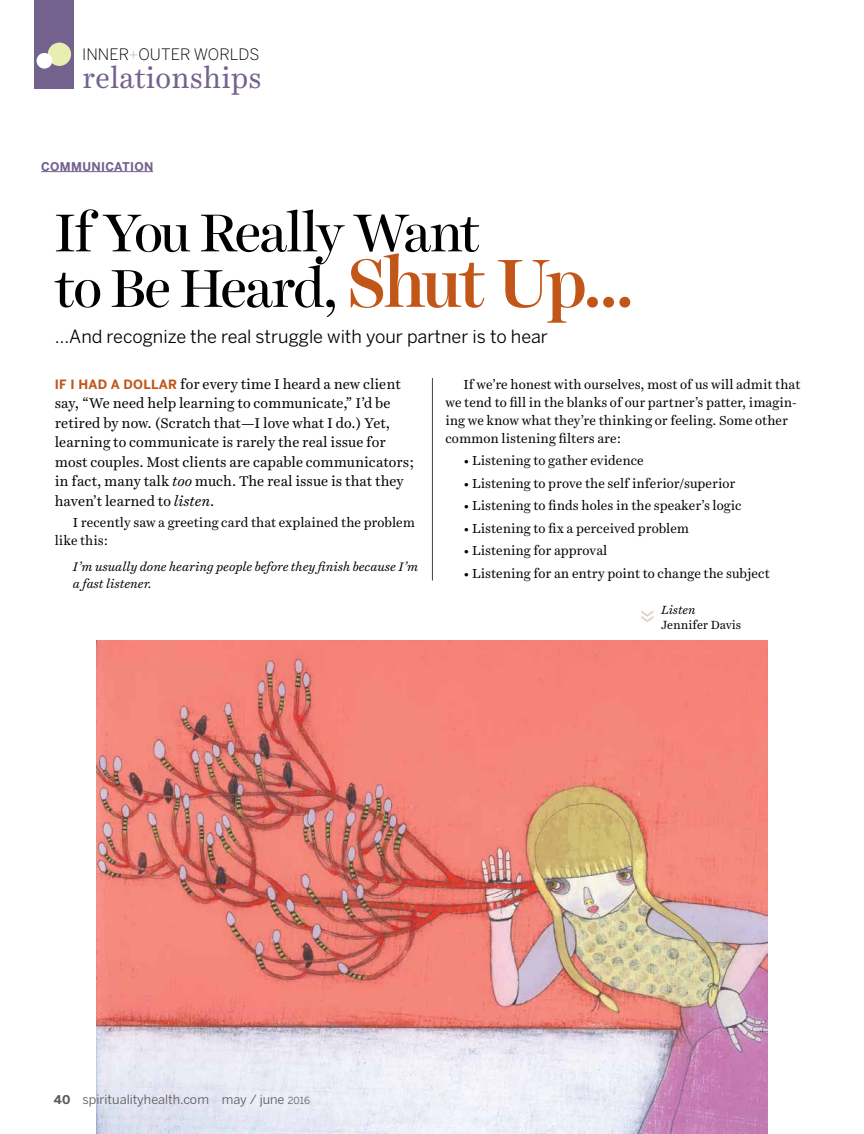
<style>
.page{position:relative;width:864px;height:1134px;background:#fff}
.page>*{position:absolute;margin:0;border:0;box-sizing:border-box;transform-origin:0 0}
.t1{font:54px/55.5px "Harriet Display";letter-spacing:-.03em;color:#000}
.t2{font:29.25px "Harriet Text";color:#73628d}
.t3{font:18px "Benton Sans";color:#000}
.t4{font:300 15.6px "Benton Sans";color:#000}
.t5{font:14.25px/19.5px "Harriet Text";color:#000}
.t6{font:13.2px/18px "Harriet Text";color:#000}
.t7{font:12.75px "Benton Sans";color:#58595b}
.t8{font:italic 12.45px/17.2px "Harriet Text";color:#000}
.t9{font:700 12px "Benton Sans";letter-spacing:.03em;color:#73628d}
.t10{font:12px "Harriet Text";color:#000}
.t11{font:italic 12px "Harriet Text";color:#000}
.s1{color:#bcbec0}
.s2{font-weight:500;font-size:69px;color:#c25618}
.s3{font-family:"Benton Sans";font-weight:700;font-size:12.75px;color:#c25618}
.s4{font-style:italic}
.s5{font-weight:700;font-size:12px}
.s6{font-size:9.75px}
</style>
<div class="page">
<hr style="left:432px;top:378px;width:1px;height:203px;background:#414042">
<div style="left:35px;top:0;width:39px;height:89px;background:#73628d"></div>
<div style="left:48px;top:43px;width:23px;height:23px;background:#e8eeb1;border-radius:50%"></div>
<div style="left:37px;top:53px;width:15px;height:16px;background:#fff;border-radius:50%"></div>
<hr style="left:41px;top:171px;width:112px;height:1px;background:#73628d">
<img style="left:96px;top:640px;width:672px;height:494px">
<svg style="left:641px;top:610px;width:12px;height:12px"></svg>
<p class="t4" style="left:82px;top:46px;width:179px">INNER<span class="s1">+</span>OUTER WORLDS</p>
<h2 class="t2" style="left:82px;top:57px;width:181px">relationships</h2>
<p class="t9" style="left:41px;top:160px;width:114px">COMMUNICATION</p>
<h1 class="t1" style="left:55px;top:205px;width:581px">If You Really Want<br>to Be Heard, <span class="s2">Shut Up…</span></h1>
<h3 class="t3" style="left:55px;top:326px;width:495px">…And recognize the real struggle with your partner is to hear</h3>
<p class="t5" style="left:55px;top:374px;width:361px"><span class="s3">IF I HAD A DOLLAR</span> for every time I heard a new client say, “We need help learning to communicate,” I’d be retired by now. (Scratch that—I love what I do.) Yet, learning to communicate is rarely the real issue for most couples. Most clients are capable communicators; in fact, many talk <span class="s4">too</span> much. The real issue is that they haven’t learned to <span class="s4">listen</span>.</p>
<p class="t6" style="left:55px;top:513px;width:362px;text-indent:18px">I recently saw a greeting card that explained the problem like this:</p>
<p class="t8" style="left:73px;top:558px;width:347px">I’m usually done hearing people before they finish because I’m a fast listener.</p>
<p class="t6" style="left:445px;top:375px;width:356px;text-indent:18px">If we’re honest with ourselves, most of us will admit that we tend to fill in the blanks of our partner’s patter, imagin&shy;ing we know what they’re thinking or feeling. Some other common listening filters are:</p>
<p class="t6" style="left:464px;top:452px;width:182px">• Listening to gather evidence</p>
<p class="t6" style="left:464px;top:474px;width:273px">• Listening to prove the self inferior/superior</p>
<p class="t6" style="left:464px;top:497px;width:280px">• Listening to finds holes in the speaker’s logic</p>
<p class="t6" style="left:464px;top:519px;width:227px">• Listening to fix a perceived problem</p>
<p class="t6" style="left:464px;top:542px;width:145px">• Listening for approval</p>
<p class="t6" style="left:464px;top:564px;width:308px">• Listening for an entry point to change the subject</p>
<p class="t7" style="left:54px;top:1091px;width:258px"><span class="s5">40</span> spiritualityhealth.com may / june <span class="s6">2016</span></p>
<p class="t11" style="left:661px;top:601px;width:36px">Listen</p>
<p class="t10" style="left:661px;top:616px;width:82px">Jennifer Davis</p>
</div>
